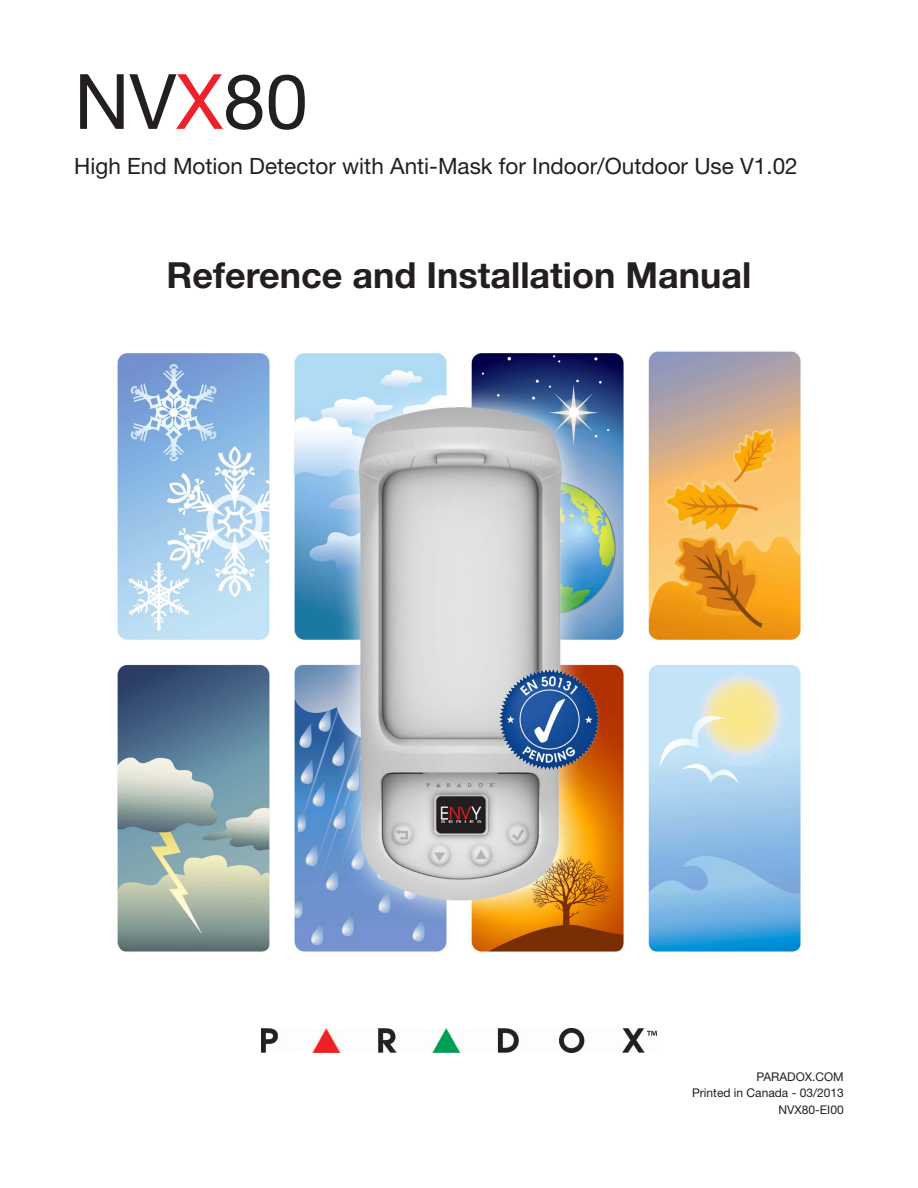
<style>
.page{position:relative;width:918px;height:1188px;background:#fff}
.page>*{position:absolute;margin:0;border:0;box-sizing:border-box;transform-origin:0 0}
.t1{font:76.5px "Helvetica Neue LT Std";color:#231f20}
.t2{font:700 36px "Helvetica Neue LT Std";color:#231f20}
.t3{font:22.5px "Helvetica Neue LT Std";color:#231f20}
.t4{font:12px "Helvetica Neue LT Std";color:#231f20}
.s1{color:#ed2129}
</style>
<div class="page">
<img style="left:262px;top:1028px;width:394px;height:25px">
<img style="left:117px;top:351px;width:685px;height:602px">
<img style="left:500px;top:670px;width:99px;height:99px">
<p class="t1" style="left:74px;top:56px;width:235px">NV<span class="s1">X</span>80</p>
<p class="t3" style="left:74px;top:152px;width:725px">High End Motion Detector with Anti-Mask for Indoor/Outdoor Use V1.02</p>
<p class="t2" style="left:166px;top:253px;width:587px">Reference and Installation Manual</p>
<p class="t4" style="left:757px;top:1069px;width:89px">PARADOX.COM</p>
<p class="t4" style="left:692px;top:1086px;width:153px">Printed in Canada - 03/2013</p>
<p class="t4" style="left:779px;top:1102px;width:67px">NVX80-EI00</p>
</div>
